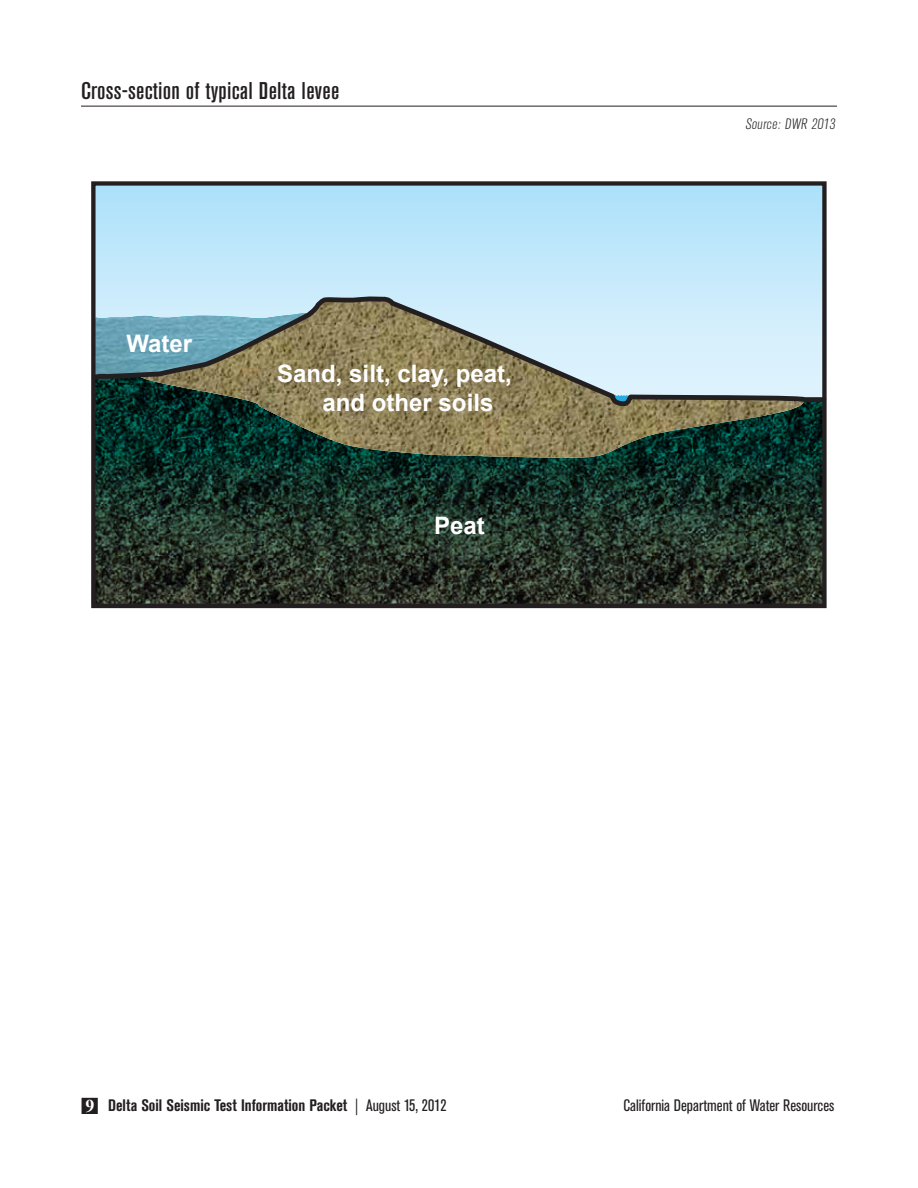
<style>
.page{position:relative;width:918px;height:1188px;background:#fff}
.page>*{position:absolute;margin:0;border:0;box-sizing:border-box;transform-origin:0 0}
.t1{font:700 24px/28.8px "Arial";color:#fff}
.t2{font:500 condensed 24px "Akzidenz Grotesk BE";letter-spacing:.01em;color:#231f20;scale:1.11 1}
.t3{font:700 condensed 16.5px "Akzidenz Grotesk BE";color:#231f20}
.t4{font:condensed 16.5px "Akzidenz Grotesk BE";color:#231f20}
.t5{font:300 condensed 15px "Akzidenz Grotesk BE";color:#231f20;scale:1.11 1}
.s1{font-family:"Times New Roman";font-stretch:normal;font-size:18px;color:#fff}
.s2{font-weight:300;font-stretch:normal}
.s3{font-weight:400}
</style>
<div class="page">
<img style="left:97px;top:409px;width:725px;height:194px">
<svg style="left:97px;top:186px;width:725px;height:98px;background:#bae5fa"></svg>
<img style="left:138px;top:409px;width:666px;height:49px">
<svg style="left:97px;top:284px;width:725px;height:125px;background:#a2b2ad"></svg>
<div style="left:92px;top:181px;width:735px;height:427px;border:4px solid #231f20"></div>
<hr style="left:81px;top:106px;width:756px;height:1px;background:#231f20">
<h1 class="t2" style="left:81px;top:77px;width:234px">Cross-section of typical Delta levee</h1>
<h1 class="t1" style="left:126px;top:330px;width:67px">Water</h1>
<h1 class="t1" style="left:322px;top:360px;width:191px;text-indent:-45px">Sand, silt, clay, peat, and other soils</h1>
<h1 class="t1" style="left:434px;top:512px;width:52px">Peat</h1>
<p class="t5" style="left:745px;top:116px;width:85px">Source: DWR 2013</p>
<p class="t3" style="left:86px;top:1096px;width:363px"><span class="s1">9</span> Delta Soil Seismic Test Information Packet <span class="s2">|</span> <span class="s3">August 15, 2012</span></p>
<p class="t4" style="left:623px;top:1097px;width:213px">California Department of Water Resources</p>
</div>
